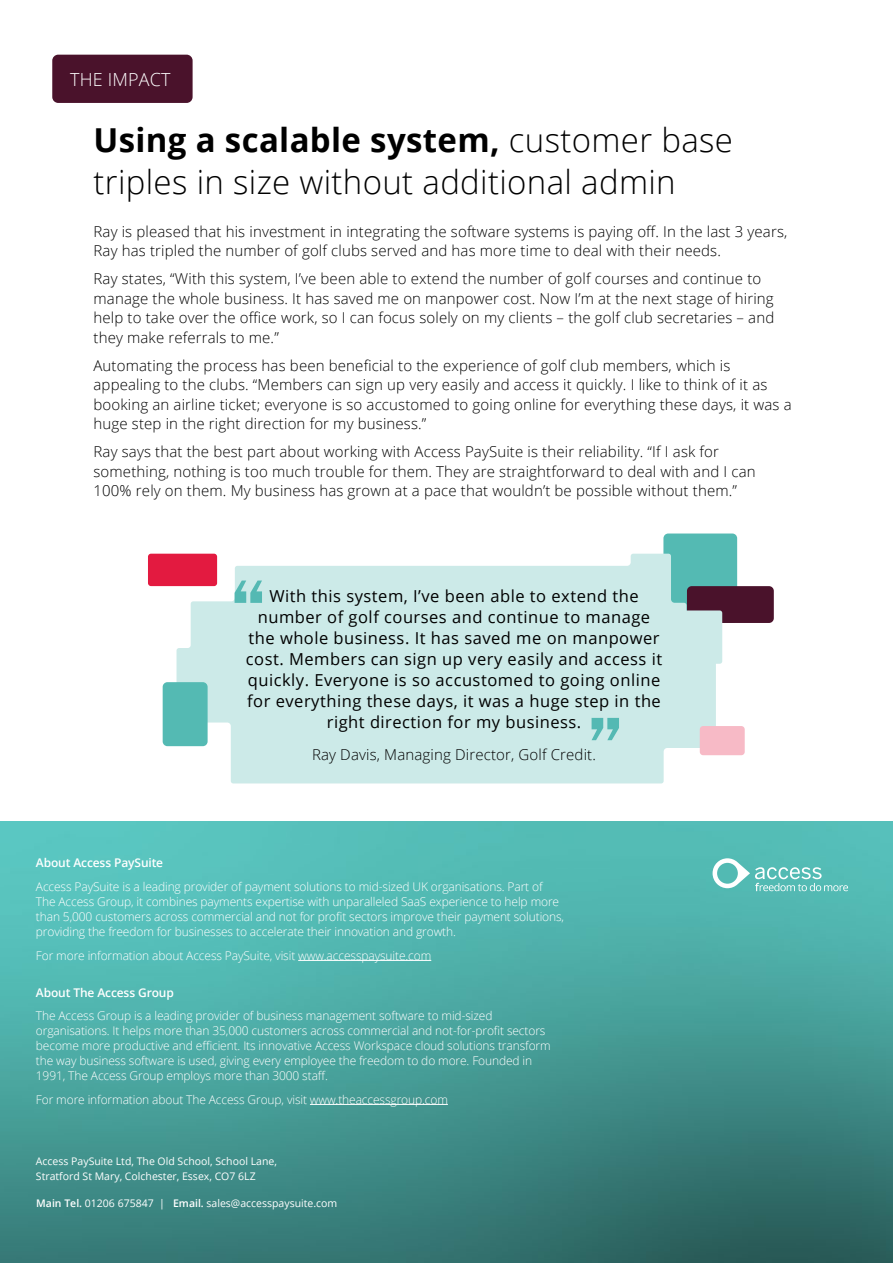
<style>
.page{position:relative;width:893px;height:1263px;background:#fff}
.page>*{position:absolute;margin:0;border:0;box-sizing:border-box;transform-origin:0 0}
.t1{font:300 33px/42px "Open Sans";letter-spacing:.01em;color:#000}
.t2{font:300 18px "Open Sans";letter-spacing:.01em;color:#fff}
.t3{font:16.5px/21px "Open Sans";letter-spacing:.03em;color:#000;text-align:center}
.t4{font:300 15px/19.5px "Open Sans";letter-spacing:.01em;color:#000}
.t5{font:300 12px/15px "Open Sans";letter-spacing:-.01em;color:#fff}
.t6{font:600 12px "Open Sans";letter-spacing:-.01em;color:#fff}
.t7{font:10.5px/15px "Open Sans";color:#fff}
.s1{font-weight:700}
.s2{font-weight:600}
</style>
<div class="page">
<img style="left:0;top:821px;width:893px;height:442px">
<div style="left:52px;top:55px;width:141px;height:48px;background:#4a122b;border-radius:6px"></div>
<hr style="left:298px;top:960px;width:133px;height:1px;background:#fff">
<hr style="left:310px;top:1104px;width:138px;height:1px;background:#fff">
<svg style="left:713px;top:858px;width:135px;height:33px;background:#75c8c3"></svg>
<div style="left:663px;top:533px;width:74px;height:90px;background:#54bab3;border-radius:5px"></div>
<div style="left:687px;top:586px;width:87px;height:37px;background:#4a122b;border-radius:5px"></div>
<svg style="left:177px;top:554px;width:545px;height:229px;background:#cde9e7"></svg>
<div style="left:163px;top:682px;width:45px;height:64px;background:#54bab3;border-radius:5px"></div>
<div style="left:700px;top:726px;width:45px;height:29px;background:#f7bac6;border-radius:3px"></div>
<div style="left:148px;top:554px;width:69px;height:32px;background:#e31a40;border-radius:3px"></div>
<svg style="left:235px;top:580px;width:27px;height:23px"></svg>
<svg style="left:592px;top:718px;width:27px;height:22px"></svg>
<p class="t2" style="left:70px;top:67px;width:102px">THE IMPACT</p>
<h1 class="t1" style="left:94px;top:118px;width:641px"><span class="s1">Using a scalable system,</span> customer base triples in size without additional admin</h1>
<p class="t4" style="left:94px;top:221px;width:695px">Ray is pleased that his investment in integrating the software systems is paying off. In the last 3 years,<br>Ray has tripled the number of golf clubs served and has more time to deal with their needs.</p>
<p class="t4" style="left:94px;top:269px;width:682px">Ray states, “With this system, I’ve been able to extend the number of golf courses and continue to manage the whole business. It has saved me on manpower cost. Now I’m at the next stage of hiring help to take over the office work, so I can focus solely on my clients – the golf club secretaries – and they make referrals to me.”</p>
<p class="t4" style="left:94px;top:355px;width:700px">Automating the process has been beneficial to the experience of golf club members, which is appealing to the clubs. “Members can sign up very easily and access it quickly. I like to think of it as booking an airline ticket; everyone is so accustomed to going online for everything these days, it was a huge step in the right direction for my business.”</p>
<p class="t4" style="left:94px;top:442px;width:664px">Ray says that the best part about working with Access PaySuite is their reliability. “If I ask for something, nothing is too much trouble for them. They are straightforward to deal with and I can<br>100% rely on them. My business has grown at a pace that wouldn’t be possible without them.”</p>
<p class="t3" style="left:246px;top:585px;width:418px">With this system, I’ve been able to extend the number of golf courses and continue to manage the whole business. It has saved me on manpower cost. Members can sign up very easily and access it quickly. Everyone is so accustomed to going online for everything these days, it was a huge step in the right direction for my business.</p>
<p class="t4" style="left:312px;top:744px;width:285px">Ray Davis, Managing Director, Golf Credit.</p>
<p class="t6" style="left:36px;top:855px;width:129px">About Access PaySuite</p>
<p class="t5" style="left:36px;top:879px;width:530px">Access PaySuite is a leading provider of payment solutions to mid-sized UK organisations. Part of The Access Group, it combines payments expertise with unparalleled SaaS experience to help more than 5,000 customers across commercial and not for profit sectors improve their payment solutions, providing the freedom for businesses to accelerate their innovation and growth.</p>
<p class="t5" style="left:36px;top:947px;width:397px">For more information about Access PaySuite, visit www.accesspaysuite.com</p>
<p class="t6" style="left:36px;top:984px;width:139px">About The Access Group</p>
<p class="t5" style="left:36px;top:1008px;width:516px">The Access Group is a leading provider of business management software to mid-sized organisations. It helps more than 35,000 customers across commercial and not-for-profit sectors become more productive and efficient. Its innovative Access Workspace cloud solutions transform the way business software is used, giving every employee the freedom to do more. Founded in 1991, The Access Group employs more than 3000 staff.</p>
<p class="t5" style="left:36px;top:1091px;width:413px">For more information about The Access Group, visit www.theaccessgroup.com</p>
<p class="t7" style="left:36px;top:1154px;width:243px">Access PaySuite Ltd, The Old School, School Lane,<br>Stratford St Mary, Colchester, Essex, CO7 6LZ</p>
<p class="t7" style="left:36px;top:1196px;width:303px"><span class="s2">Main Tel.</span> 01206 675847 | <span class="s2">Email.</span> sales@accesspaysuite.com</p>
</div>
